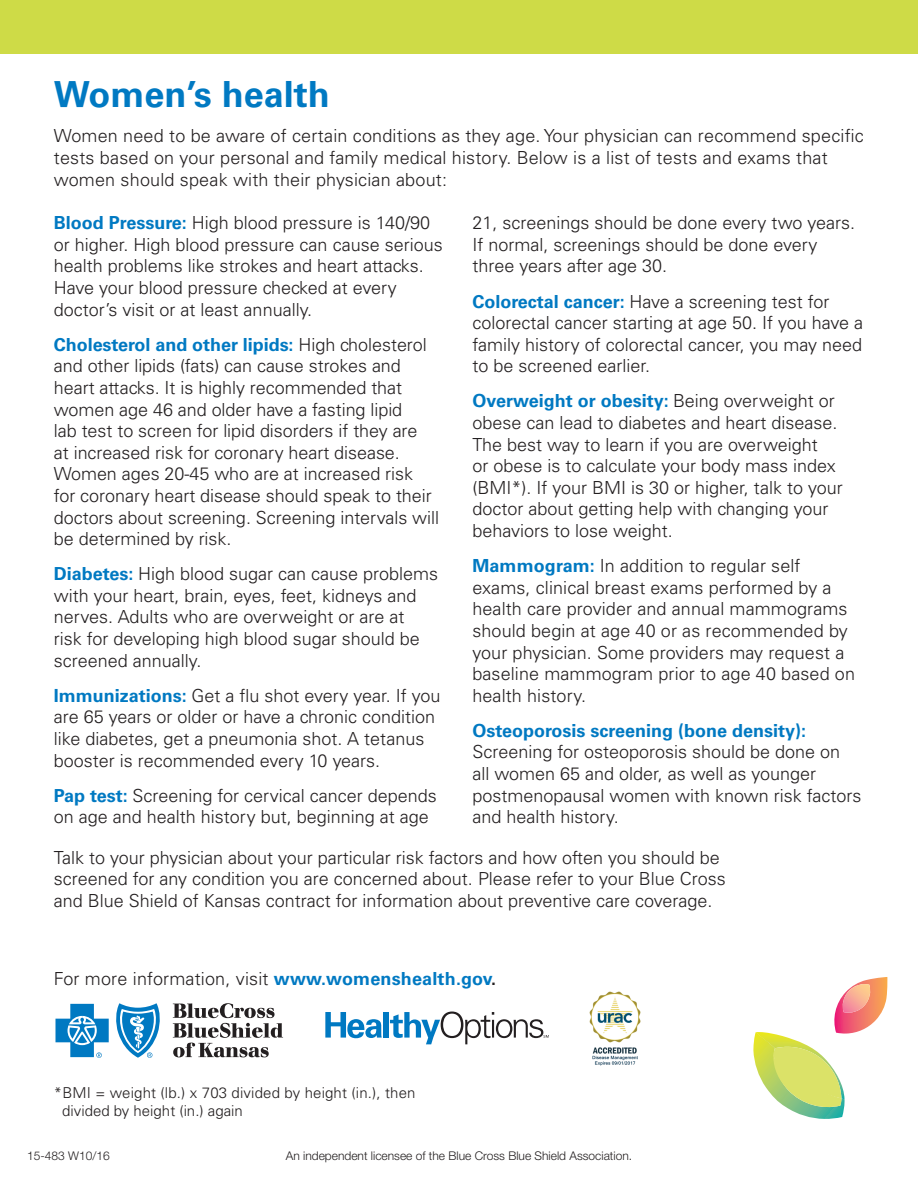
<style>
.page{position:relative;width:918px;height:1188px;background:#fff}
.page>*{position:absolute;margin:0;border:0;box-sizing:border-box;transform-origin:0 0}
.t1{font:700 36px "Univers LT Std";color:#0079c2}
.Normal__Web{font:300 18px/21.6px "Univers LT Std";color:#231f20}
.Normal__Web-2{font:300 15px/18px "Univers LT Std";letter-spacing:.01em;color:#221e1f}
.t2{font:300 12px "Helvetica Neue LT Std";color:#231f20}
.s1{font-weight:700;color:#0079c2}
.s2{font-weight:700}
</style>
<div class="page">
<svg style="left:173px;top:1003px;width:110px;height:54px"></svg>
<svg style="left:56px;top:1004px;width:53px;height:54px"></svg>
<svg style="left:116px;top:1003px;width:44px;height:55px"></svg>
<div style="left:0;top:0;width:918px;height:53px;background:#cedb47"></div>
<img style="left:589px;top:991px;width:52px;height:74px">
<svg style="left:325px;top:1012px;width:57px;height:26px"></svg>
<div style="left:383px;top:1012px;width:5px;height:26px;background:#0079c2"></div>
<svg style="left:390px;top:1012px;width:159px;height:32px"></svg>
<svg style="left:753px;top:977px;width:135px;height:142px"></svg>
<p class="t1" style="left:54px;top:73px;width:277px">Women’s health</p>
<p class="Normal__Web" style="left:54px;top:125px;width:812px">Women need to be aware of certain conditions as they age. Your physician can recommend specific tests based on your personal and family medical history. Below is a list of tests and exams that women should speak with their physician about:</p>
<p class="Normal__Web" style="left:54px;top:212px;width:390px"><span class="s1">Blood Pressure:</span> High blood pressure is 140/90 or higher. High blood pressure can cause serious health problems like strokes and heart attacks.<br>Have your blood pressure checked at every doctor’s visit or at least annually.</p>
<p class="Normal__Web" style="left:54px;top:334px;width:387px"><span class="s1">Cholesterol and other lipids:</span> High cholesterol and other lipids (fats) can cause strokes and heart attacks. It is highly recommended that women age 46 and older have a fasting lipid<br>lab test to screen for lipid disorders if they are<br>at increased risk for coronary heart disease.<br>Women ages 20-45 who are at increased risk for coronary heart disease should speak to their doctors about screening. Screening intervals will be determined by risk.</p>
<p class="Normal__Web" style="left:54px;top:563px;width:386px"><span class="s1">Diabetes:</span> High blood sugar can cause problems with your heart, brain, eyes, feet, kidneys and nerves. Adults who are overweight or are at<br>risk for developing high blood sugar should be screened annually.</p>
<p class="Normal__Web" style="left:54px;top:685px;width:388px"><span class="s1">Immunizations:</span> Get a flu shot every year. If you are 65 years or older or have a chronic condition like diabetes, get a pneumonia shot. A tetanus booster is recommended every 10 years.</p>
<p class="Normal__Web" style="left:54px;top:784px;width:384px"><span class="s1">Pap test:</span> Screening for cervical cancer depends on age and health history but, beginning at age</p>
<p class="Normal__Web" style="left:472px;top:212px;width:384px">21, screenings should be done every two years.<br>If normal, screenings should be done every three years after age 30.</p>
<p class="Normal__Web" style="left:472px;top:290px;width:392px"><span class="s1">Colorectal cancer:</span> Have a screening test for colorectal cancer starting at age 50. If you have a family history of colorectal cancer, you may need to be screened earlier.</p>
<p class="Normal__Web" style="left:472px;top:390px;width:372px"><span class="s1">Overweight or obesity:</span> Being overweight or obese can lead to diabetes and heart disease.<br>The best way to learn if you are overweight<br>or obese is to calculate your body mass index (BMI*). If your BMI is 30 or higher, talk to your doctor about getting help with changing your behaviors to lose weight.</p>
<p class="Normal__Web" style="left:472px;top:555px;width:384px"><span class="s1">Mammogram:</span> In addition to regular self exams, clinical breast exams performed by a health care provider and annual mammograms should begin at age 40 or as recommended by your physician. Some providers may request a baseline mammogram prior to age 40 based on health history.</p>
<p class="Normal__Web" style="left:472px;top:720px;width:390px"><span class="s1">Osteoporosis screening (bone density):<br></span>Screening for osteoporosis should be done on all women 65 and older, as well as younger postmenopausal women with known risk factors and health history.</p>
<p class="Normal__Web" style="left:54px;top:847px;width:674px">Talk to your physician about your particular risk factors and how often you should be screened for any condition you are concerned about. Please refer to your Blue Cross and Blue Shield of Kansas contract for information about preventive care coverage.</p>
<p class="Normal__Web" style="left:54px;top:968px;width:444px">For more information, visit <span class="s1">www.womenshealth.gov</span><span class="s2">.</span></p>
<p class="Normal__Web-2" style="left:62px;top:1083px;width:355px;text-indent:-8px">*BMI = weight (lb.) x 703 divided by height (in.), then divided by height (in.) again</p>
<p class="t2" style="left:27px;top:1148px;width:84px">15-483 W10/16</p>
<p class="t2" style="left:286px;top:1148px;width:348px">An independent licensee of the Blue Cross Blue Shield Association.</p>
</div>
